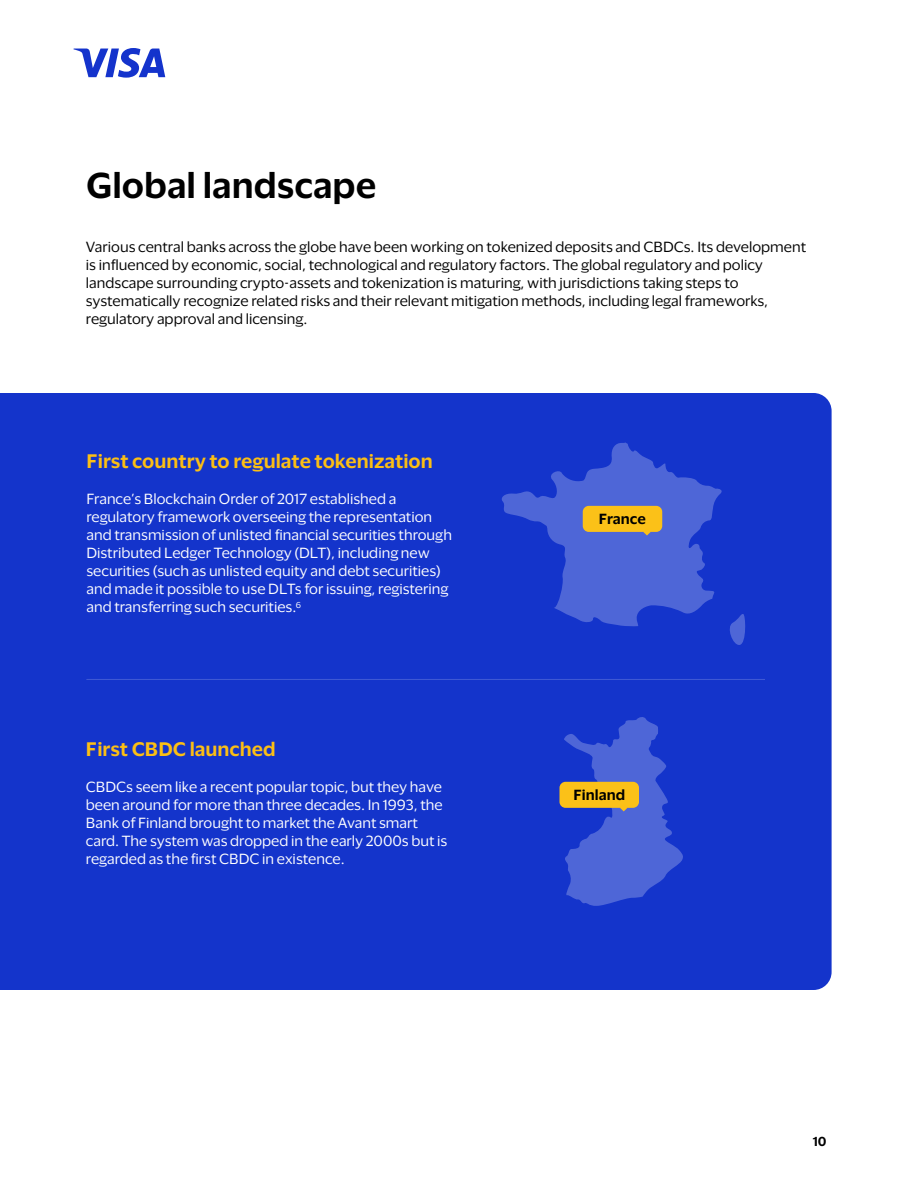
<style>
.page{position:relative;width:918px;height:1188px;background:#fff}
.page>*{position:absolute;margin:0;border:0;box-sizing:border-box;transform-origin:0 0}
.t1{font:600 33px "Visa Dialect";color:#000}
.t2{font:600 18px "Visa Dialect";color:#fcbf14}
.t3{font:13.5px/18px "Visa Dialect";color:#fff}
.t4{font:13.5px/18px "Visa Dialect";color:#000}
.t5{font:600 13.5px "Visa Dialect";color:#000}
.t6{font:600 12px "Visa Dialect";color:#000}
</style>
<div class="page">
<div style="left:0;top:393px;width:832px;height:597px;background:#1434cb"></div>
<svg style="left:500px;top:443px;width:247px;height:203px;background:#2e4ad0"></svg>
<svg style="left:73px;top:48px;width:92px;height:30px"></svg>
<hr style="left:86px;top:679px;width:679px;height:1px;background:#fff">
<div style="left:583px;top:506px;width:79px;height:26px;background:#fbc118;border-radius:6px"></div>
<svg style="left:643px;top:532px;width:8px;height:3px"></svg>
<div style="left:560px;top:782px;width:79px;height:26px;background:#fbc118;border-radius:6px"></div>
<svg style="left:564px;top:716px;width:120px;height:190px;background:#465ac1"></svg>
<h2 class="t1" style="left:86px;top:160px;width:292px">Global landscape</h2>
<p class="t4" style="left:86px;top:237px;width:722px">Various central banks across the globe have been working on tokenized deposits and CBDCs. Its development is influenced by economic, social, technological and regulatory factors. The global regulatory and policy landscape surrounding crypto-assets and tokenization is maturing, with jurisdictions taking steps to systematically recognize related risks and their relevant mitigation methods, including legal frameworks, regulatory approval and licensing.</p>
<h3 class="t2" style="left:86px;top:447px;width:348px">First country to regulate tokenization</h3>
<p class="t3" style="left:86px;top:489px;width:367px">France’s Blockchain Order of 2017 established a regulatory framework overseeing the representation and transmission of unlisted financial securities through Distributed Ledger Technology (DLT), including new securities (such as unlisted equity and debt securities) and made it possible to use DLTs for issuing, registering and transferring such securities.<sup>6</sup></p>
<h3 class="t2" style="left:86px;top:735px;width:191px">First CBDC launched</h3>
<p class="t3" style="left:86px;top:777px;width:363px">CBDCs seem like a recent popular topic, but they have been around for more than three decades. In 1993, the Bank of Finland brought to market the Avant smart card. The system was dropped in the early 2000s but is regarded as the first CBDC in existence.</p>
<p class="t5" style="left:599px;top:508px;width:49px">France</p>
<p class="t5" style="left:573px;top:784px;width:53px">Finland</p>
<p class="t6" style="left:813px;top:1132px;width:15px">10</p>
</div>
